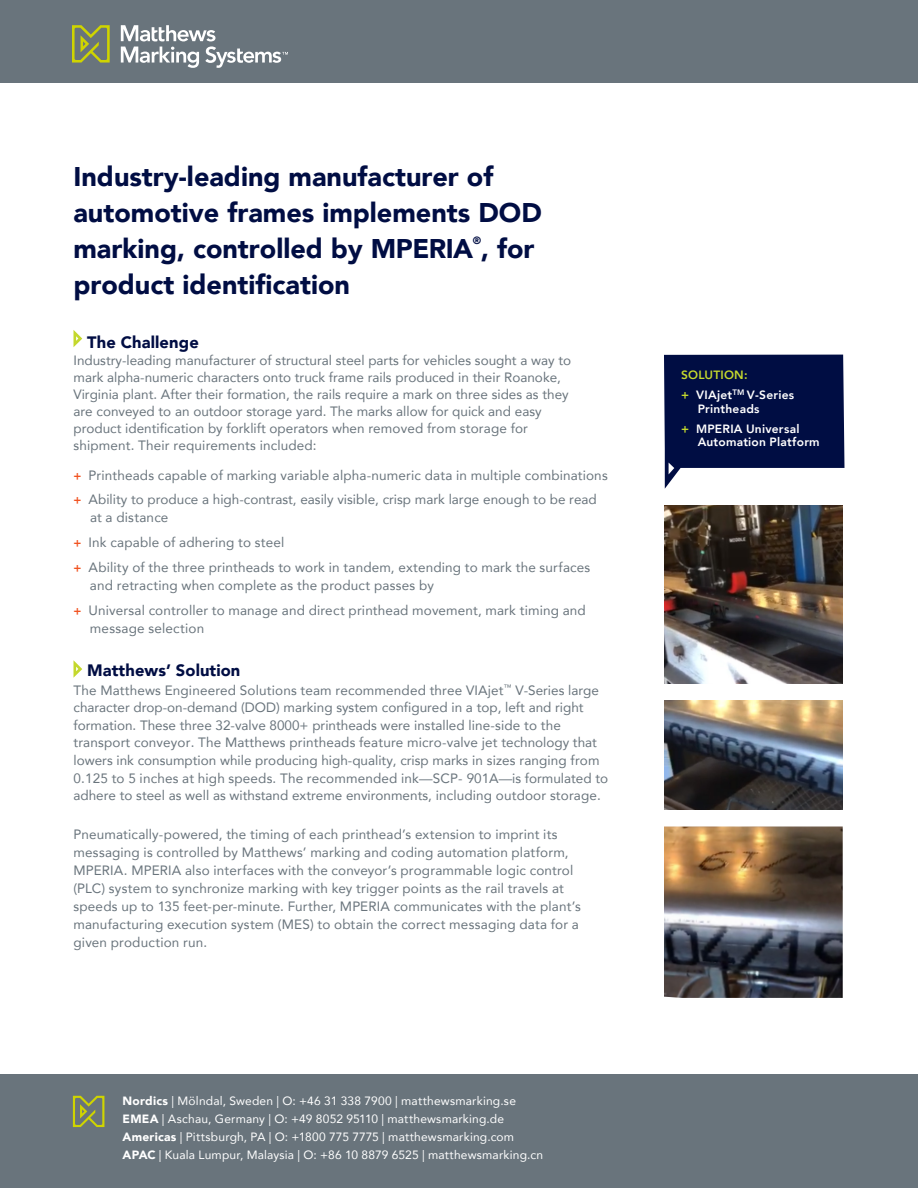
<style>
.page{position:relative;width:918px;height:1188px;background:#fff}
.page>*{position:absolute;margin:0;border:0;box-sizing:border-box;transform-origin:0 0}
.t1{font:900 27px/36px "Avenir";color:#000d43}
.text_body{font:900 16.5px "Avenir";letter-spacing:.005em;color:#000d43}
.text_body-2{font:13.5px/17.7px "Avenir";letter-spacing:.005em;color:#69747c}
.bullet{font:13.5px/18px "Avenir";letter-spacing:.01em;color:#69747c}
.text_body-3{font:12px "Avenir";letter-spacing:.015em;color:#fff}
.bullet-2{font:800 12px/13.5px "Avenir";letter-spacing:.02em;color:#fff}
.text_body-4{font:800 12px "Avenir";letter-spacing:.015em;color:#c4d82d}
.t2{font:900 10.5px "Avenir";color:#000d43}
.s1{font-weight:800;font-size:12px;color:#f15422}
.s2{font-weight:900}
.s3{color:#c4d82d}
</style>
<div class="page">
<div style="left:0;top:0;width:918px;height:82px;background:#69747c"></div>
<svg style="left:72px;top:25px;width:38px;height:38px"></svg>
<svg style="left:121px;top:25px;width:167px;height:43px"></svg>
<svg style="left:74px;top:330px;width:8px;height:17px"></svg>
<svg style="left:74px;top:661px;width:8px;height:16px"></svg>
<div style="left:0;top:1075px;width:918px;height:113px;background:#69747c"></div>
<svg style="left:73px;top:1096px;width:31px;height:31px"></svg>
<svg style="left:664px;top:355px;width:180px;height:134px;background:#2a3562"></svg>
<img style="left:665px;top:506px;width:178px;height:178px">
<img style="left:665px;top:700px;width:178px;height:110px">
<img style="left:664px;top:826px;width:179px;height:172px">
<p class="t1" style="left:74px;top:158px;width:470px">Industry-leading manufacturer of automotive frames implements DOD marking, controlled by MPERIA , for</p>
<p class="t2" style="left:473px;top:232px;width:10px">®</p>
<p class="t1" style="left:74px;top:266px;width:278px">product identification</p>
<p class="text_body" style="left:87px;top:328px;width:113px">The Challenge</p>
<p class="text_body-2" style="left:73px;top:352px;width:499px;line-height:16.8px">Industry-leading manufacturer of structural steel parts for vehicles sought a way to mark alpha-numeric characters onto truck frame rails produced in their Roanoke, Virginia plant. After their formation, the rails require a mark on three sides as they are conveyed to an outdoor storage yard. The marks allow for quick and easy product identification by forklift operators when removed from storage for shipment. Their requirements included:</p>
<p class="bullet" style="left:74px;top:466px;width:536px"><span class="s1">+</span> Printheads capable of marking variable alpha-numeric data in multiple combinations</p>
<p class="bullet" style="left:90px;top:490px;width:508px;text-indent:-16px"><span class="s1">+</span> Ability to produce a high-contrast, easily visible, crisp mark large enough to be read at a distance</p>
<p class="bullet" style="left:74px;top:533px;width:212px"><span class="s1">+</span> Ink capable of adhering to steel</p>
<p class="bullet" style="left:90px;top:558px;width:502px;text-indent:-16px"><span class="s1">+</span> Ability of the three printheads to work in tandem, extending to mark the surfaces and retracting when complete as the product passes by</p>
<p class="bullet" style="left:90px;top:601px;width:497px;text-indent:-16px"><span class="s1">+</span> Universal controller to manage and direct printhead movement, mark timing and message selection</p>
<p class="text_body" style="left:87px;top:656px;width:155px">Matthews’ Solution</p>
<p class="text_body-2" style="left:73px;top:681px;width:536px">The Matthews Engineered Solutions team recommended three VIAjet<sup>™</sup> V-Series large character drop-on-demand (DOD) marking system configured in a top, left and right formation. These three 32-valve 8000+ printheads were installed line-side to the transport conveyor. The Matthews printheads feature micro-valve jet technology that lowers ink consumption while producing high-quality, crisp marks in sizes ranging from 0.125 to 5 inches at high speeds. The recommended ink—SCP- 901A—is formulated to adhere to steel as well as withstand extreme environments, including outdoor storage.</p>
<p class="text_body-2" style="left:74px;top:825px;width:509px">Pneumatically-powered, the timing of each printhead’s extension to imprint its messaging is controlled by Matthews’ marking and coding automation platform, MPERIA. MPERIA also interfaces with the conveyor’s programmable logic control (PLC) system to synchronize marking with key trigger points as the rail travels at speeds up to 135 feet-per-minute. Further, MPERIA communicates with the plant’s manufacturing execution system (MES) to obtain the correct messaging data for a given production run.</p>
<p class="text_body-3" style="left:123px;top:1091px;width:395px"><span class="s2">Nordics</span> | Mölndal, Sweden | O: +46 31 338 7900 | matthewsmarking.se</p>
<p class="text_body-3" style="left:123px;top:1109px;width:383px"><span class="s2">EMEA</span> | Aschau, Germany | O: +49 8052 95110 | matthewsmarking.de</p>
<p class="text_body-3" style="left:123px;top:1127px;width:393px"><span class="s2">Americas</span> | Pittsburgh, PA | O: +1800 775 7775 | matthewsmarking.com</p>
<p class="text_body-3" style="left:123px;top:1145px;width:422px"><span class="s2">APAC</span> | Kuala Lumpur, Malaysia | O: +86 10 8879 6525 | matthewsmarking.cn</p>
<p class="text_body-4" style="left:681px;top:365px;width:68px">SOLUTION:</p>
<p class="bullet-2" style="left:698px;top:388px;width:98px;text-indent:-16px"><span class="s3">+</span> VIAjet<sup>TM</sup> V-Series<br>Printheads</p>
<p class="bullet-2" style="left:698px;top:422px;width:124px;text-indent:-16px"><span class="s3">+</span> MPERIA Universal<br>Automation Platform</p>
</div>
